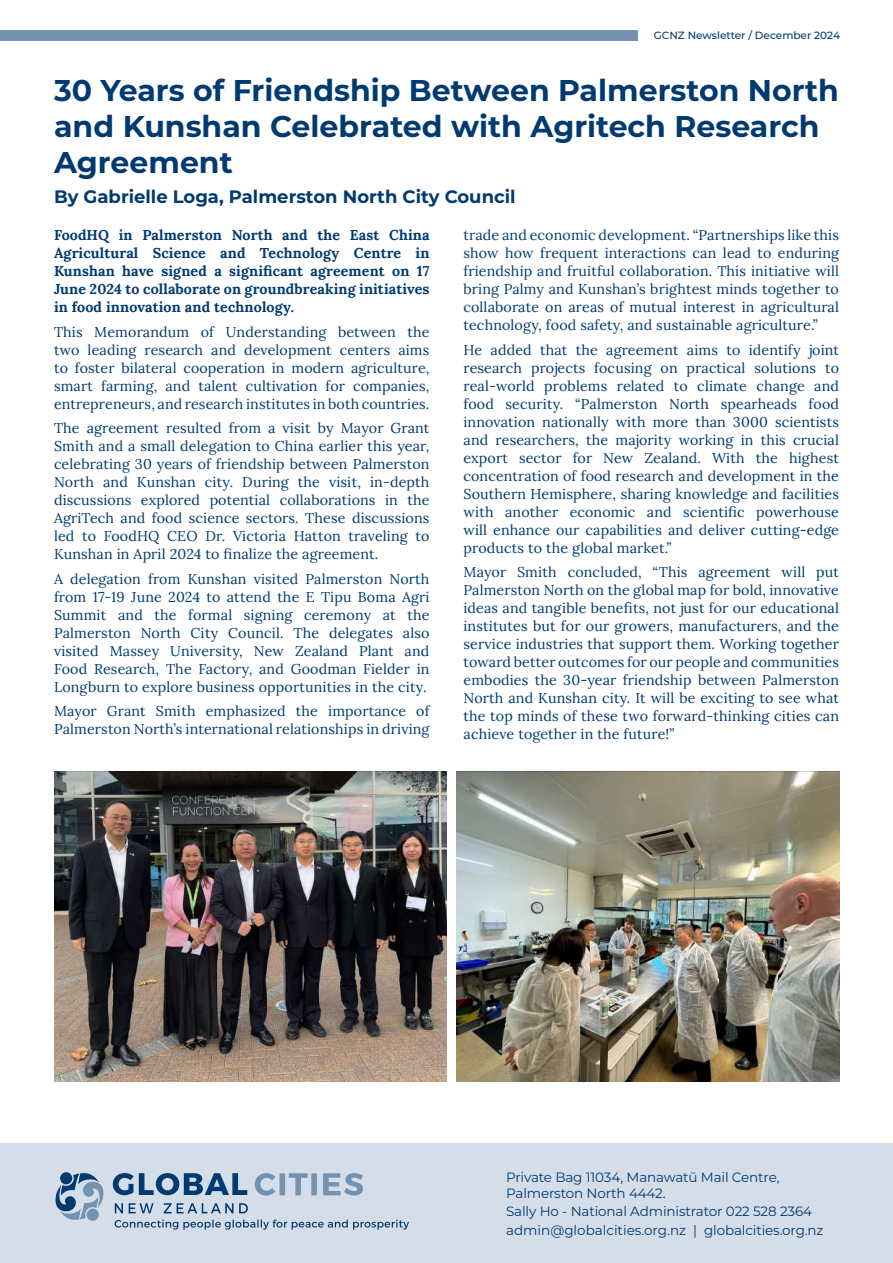
<style>
.page{position:relative;width:893px;height:1263px;background:#fff}
.page>*{position:absolute;margin:0;border:0;box-sizing:border-box;transform-origin:0 0}
.t1{font:700 30px/36px "Montserrat";color:#003a70}
.t2{font:700 18px "Montserrat";color:#003a70}
.t3{font:14.25px/18px "Lora";letter-spacing:.01em;color:#003a70;text-align:justify}
.t4{font:13.5px/16.2px "Montserrat";letter-spacing:-.01em;color:#003a70}
.t5{font:500 10.5px "Montserrat";color:#003a70}
</style>
<div class="page">
<div style="left:0;top:30px;width:638px;height:11px;background:#7393b0"></div>
<div style="left:0;top:1144px;width:893px;height:119px;background:#d5dde8"></div>
<svg style="left:55px;top:1172px;width:49px;height:49px"></svg>
<svg style="left:113px;top:1173px;width:134px;height:22px"></svg>
<svg style="left:255px;top:1173px;width:108px;height:22px"></svg>
<svg style="left:115px;top:1203px;width:133px;height:10px"></svg>
<svg style="left:115px;top:1219px;width:294px;height:11px"></svg>
<img style="left:54px;top:772px;width:392px;height:310px">
<img style="left:456px;top:772px;width:384px;height:310px">
<p class="t5" style="left:654px;top:28px;width:188px">GCNZ Newsletter / December 2024</p>
<h1 class="t1" style="left:54px;top:71px;width:786px">30 Years of Friendship Between Palmerston North and Kunshan Celebrated with Agritech Research<br>Agreement</h1>
<p class="t2" style="left:54px;top:184px;width:463px">By Gabrielle Loga, Palmerston North City Council</p>
<p class="t3" style="left:54px;top:225px;width:377px">FoodHQ in Palmerston North and the East China Agricultural Science and Technology Centre in Kunshan have signed a significant agreement on 17<br>June 2024 to collaborate on groundbreaking initiatives in food innovation and technology.</p>
<p class="t3" style="left:54px;top:322px;width:377px">This Memorandum of Understanding between the two leading research and development centers aims to foster bilateral cooperation in modern agriculture, smart farming, and talent cultivation for companies, entrepreneurs, and research institutes in both countries.</p>
<p class="t3" style="left:54px;top:418px;width:377px">The agreement resulted from a visit by Mayor Grant Smith and a small delegation to China earlier this year, celebrating 30 years of friendship between Palmerston North and Kunshan city. During the visit, in-depth discussions explored potential collaborations in the AgriTech and food science sectors. These discussions led to FoodHQ CEO Dr. Victoria Hatton traveling to Kunshan in April 2024 to finalize the agreement.</p>
<p class="t3" style="left:54px;top:568px;width:377px">A delegation from Kunshan visited Palmerston North from 17-19 June 2024 to attend the E Tipu Boma Agri Summit and the formal signing ceremony at the Palmerston North City Council. The delegates also visited Massey University, New Zealand Plant and Food Research, The Factory, and Goodman Fielder in Longburn to explore business opportunities in the city.</p>
<p class="t3" style="left:54px;top:701px;width:377px">Mayor Grant Smith emphasized the importance of<br>Palmerston North’s international relationships in driving</p>
<p class="t3" style="left:463px;top:225px;width:377px">trade and economic development. “Partnerships like this show how frequent interactions can lead to enduring friendship and fruitful collaboration. This initiative will bring Palmy and Kunshan’s brightest minds together to collaborate on areas of mutual interest in agricultural technology, food safety, and sustainable agriculture.”</p>
<p class="t3" style="left:463px;top:340px;width:377px">He added that the agreement aims to identify joint research projects focusing on practical solutions to real-world problems related to climate change and food security. “Palmerston North spearheads food innovation nationally with more than 3000 scientists and researchers, the majority working in this crucial export sector for New Zealand. With the highest concentration of food research and development in the Southern Hemisphere, sharing knowledge and facilities with another economic and scientific powerhouse will enhance our capabilities and deliver cutting-edge products to the global market.”</p>
<p class="t3" style="left:463px;top:562px;width:377px">Mayor Smith concluded, “This agreement will put Palmerston North on the global map for bold, innovative ideas and tangible benefits, not just for our educational institutes but for our growers, manufacturers, and the service industries that support them. Working together toward better outcomes for our people and communities embodies the 30-year friendship between Palmerston North and Kunshan city. It will be exciting to see what the top minds of these two forward-thinking cities can achieve together in the future!”</p>
<p class="t4" style="left:506px;top:1168px;width:275px">Private Bag 11034, Manawatū Mail Centre,<br>Palmerston North 4442.</p>
<p class="t4" style="left:506px;top:1202px;width:319px;line-height:18.5px">Sally Ho - National Administrator 022 528 2364 admin@globalcities.org.nz | globalcities.org.nz</p>
</div>
